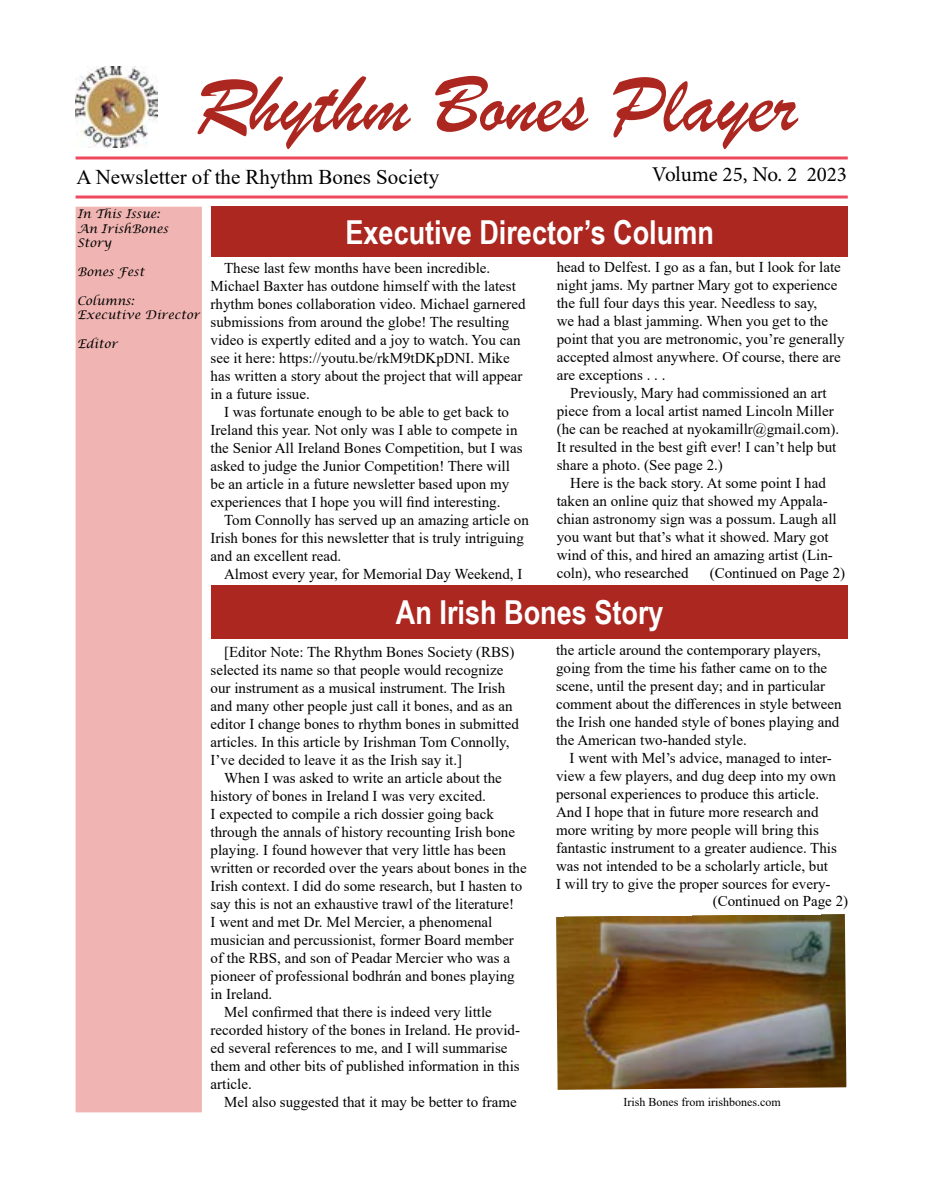
<style>
.page{position:relative;width:945px;height:1188px;background:#fff}
.page>*{position:absolute;margin:0;border:0;box-sizing:border-box;transform-origin:0 0}
.t1{font:84px "Brush Script";color:#ac2720}
.t2{font:700 33px "Arial Narrow";color:#fff}
.t3{font:21px "Times New Roman";color:#000}
.t4{font:21px "Minion Pro";color:#000}
.t5{font:15px/18px "Times New Roman";color:#000}
.t6{font:italic 12px/14.4px "Lucida Calligraphy";color:#000}
.t7{font:12px "Times New Roman";color:#000}
</style>
<div class="page">
<img style="left:76px;top:67px;width:81px;height:80px">
<div style="left:212px;top:207px;width:636px;height:50px;background:#ac2720"></div>
<div style="left:212px;top:585px;width:636px;height:54px;background:#ac2720"></div>
<div style="left:76px;top:207px;width:125px;height:905px;background:#f0b5b2"></div>
<div style="left:76px;top:207px;width:126px;height:905px;border:2px solid #f0b5b2"></div>
<hr style="left:76px;top:156px;width:772px;height:3px;background:#ef495d">
<hr style="left:76px;top:196px;width:772px;height:3px;background:#ef495d">
<img style="left:556px;top:914px;width:290px;height:176px">
<h1 class="t1" style="left:194px;top:54px;width:604px">Rhythm Bones Player</h1>
<h3 class="t3" style="left:76px;top:163px;width:364px">A Newsletter of the Rhythm Bones Society</h3>
<h3 class="t4" style="left:652px;top:160px;width:196px">Volume 25, No. 2 2023</h3>
<h2 class="t2" style="left:346px;top:207px;width:370px">Executive Director’s Column</h2>
<p class="t6" style="left:77px;top:207px;width:93px">In This Issue:<br>An IrishBones<br>Story</p>
<p class="t6" style="left:77px;top:265px;width:69px">Bones Fest</p>
<p class="t6" style="left:77px;top:294px;width:124px">Columns:<br>Executive Director</p>
<p class="t6" style="left:77px;top:337px;width:42px">Editor</p>
<p class="t5" style="left:557px;top:258px;width:289px">head to Delfest. I go as a fan, but I look for late night jams. My partner Mary got to experience the full four days this year. Needless to say,<br>we had a blast jamming. When you get to the point that you are metronomic, you’re generally accepted almost anywhere. Of course, there are are exceptions . . .</p>
<p class="t5" style="left:557px;top:384px;width:284px;text-indent:14px">Previously, Mary had commissioned an art piece from a local artist named Lincoln Miller (he can be reached at nyokamillr@gmail.com).<br>It resulted in the best gift ever! I can’t help but share a photo. (See page 2.)</p>
<p class="t5" style="left:557px;top:474px;width:281px;text-indent:14px">Here is the back story. At some point I had taken an online quiz that showed my Appala&shy;chian astronomy sign was a possum. Laugh all you want but that’s what it showed. Mary got wind of this, and hired an amazing artist (Lin&shy;coln), who researched</p>
<p class="t5" style="left:211px;top:258px;width:316px;text-indent:14px">These last few months have been incredible.<br>Michael Baxter has outdone himself with the latest rhythm bones collaboration video. Michael garnered submissions from around the globe! The resulting video is expertly edited and a joy to watch. You can see it here: https://youtu.be/rkM9tDKpDNI. Mike has written a story about the project that will appear in a future issue.</p>
<p class="t5" style="left:211px;top:402px;width:314px;text-indent:14px">I was fortunate enough to be able to get back to Ireland this year. Not only was I able to compete in the Senior All Ireland Bones Competition, but I was asked to judge the Junior Competition! There will be an article in a future newsletter based upon my experiences that I hope you will find interesting.</p>
<p class="t5" style="left:211px;top:510px;width:320px;text-indent:14px">Tom Connolly has served up an amazing article on<br>Irish bones for this newsletter that is truly intriguing and an excellent read.</p>
<p class="t5" style="left:224px;top:564px;width:300px">Almost every year, for Memorial Day Weekend, I</p>
<p class="t5" style="left:710px;top:564px;width:137px">(Continued on Page 2)</p>
<h2 class="t2" style="left:396px;top:587px;width:269px">An Irish Bones Story</h2>
<p class="t5" style="left:211px;top:642px;width:310px;text-indent:14px">[Editor Note: The Rhythm Bones Society (RBS) selected its name so that people would recognize our instrument as a musical instrument. The Irish and many other people just call it bones, and as an editor I change bones to rhythm bones in submitted articles. In this article by Irishman Tom Connolly, I’ve decided to leave it as the Irish say it.]</p>
<p class="t5" style="left:224px;top:768px;width:279px">When I was asked to write an article about the</p>
<p class="t5" style="left:211px;top:786px;width:277px">history of bones in Ireland I was very excited.</p>
<p class="t5" style="left:211px;top:804px;width:285px">I expected to compile a rich dossier going back</p>
<p class="t5" style="left:211px;top:822px;width:306px">through the annals of history recounting Irish bone</p>
<p class="t5" style="left:211px;top:840px;width:297px">playing. I found however that very little has been</p>
<p class="t5" style="left:211px;top:858px;width:318px">written or recorded over the years about bones in the</p>
<p class="t5" style="left:211px;top:876px;width:313px">Irish context. I did do some research, but I hasten to</p>
<p class="t5" style="left:211px;top:894px;width:305px">say this is not an exhaustive trawl of the literature!</p>
<p class="t5" style="left:211px;top:912px;width:283px">I went and met Dr. Mel Mercier, a phenomenal</p>
<p class="t5" style="left:211px;top:930px;width:305px">musician and percussionist, former Board member</p>
<p class="t5" style="left:211px;top:948px;width:301px">of the RBS, and son of Peadar Mercier who was a</p>
<p class="t5" style="left:211px;top:966px;width:306px">pioneer of professional bodhrán and bones playing</p>
<p class="t5" style="left:211px;top:984px;width:63px">in Ireland.</p>
<p class="t5" style="left:224px;top:1002px;width:269px">Mel confirmed that there is indeed very little</p>
<p class="t5" style="left:211px;top:1020px;width:311px">recorded history of the bones in Ireland. He provid-</p>
<p class="t5" style="left:211px;top:1038px;width:299px">ed several references to me, and I will summarise</p>
<p class="t5" style="left:211px;top:1056px;width:311px">them and other bits of published information in this</p>
<p class="t5" style="left:211px;top:1074px;width:43px">article.</p>
<p class="t5" style="left:224px;top:1092px;width:294px">Mel also suggested that it may be better to frame</p>
<p class="t5" style="left:556px;top:641px;width:287px">the article around the contemporary players, going from the time his father came on to the scene, until the present day; and in particular comment about the differences in style between the Irish one handed style of bones playing and the American two-handed style.</p>
<p class="t5" style="left:556px;top:749px;width:282px;text-indent:14px">I went with Mel’s advice, managed to inter&shy;view a few players, and dug deep into my own personal experiences to produce this article.<br>And I hope that in future more research and more writing by more people will bring this fantastic instrument to a greater audience. This was not intended to be a scholarly article, but<br>I will try to give the proper sources for every-</p>
<p class="t5" style="left:713px;top:892px;width:137px">(Continued on Page 2)</p>
<p class="t7" style="left:624px;top:1094px;width:159px">Irish Bones from irishbones.com</p>
</div>
